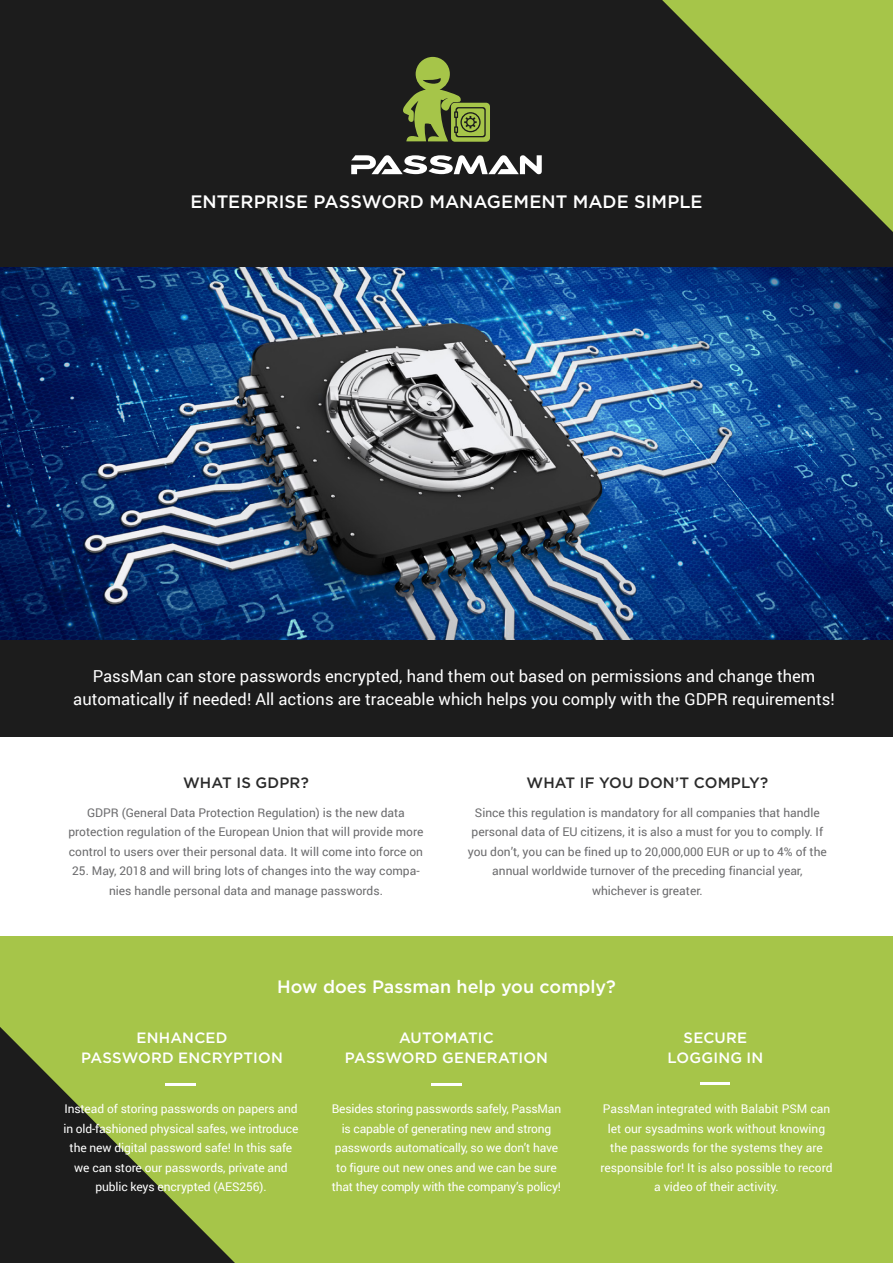
<style>
.page{position:relative;width:893px;height:1263px;background:#fff}
.page>*{position:absolute;margin:0;border:0;box-sizing:border-box;transform-origin:0 0}
.t1{font:500 18px "Gotham";color:#fff}
.t2{font:16.5px/22.5px "Roboto";color:#fff;text-align:center}
.t3{font:500 15px/19.4px "Gotham";letter-spacing:.01em;color:#fff;text-align:center}
.t4{font:500 15px "Gotham";letter-spacing:.01em;color:#2b2b2b}
.t5{font:12px/19.5px "Roboto";letter-spacing:-.01em;color:#fff;text-align:center}
.t6{font:12px/19.5px "Roboto";color:#6b6b6d;text-align:center}
</style>
<div class="page">
<img style="left:0;top:266px;width:893px;height:374px">
<div style="left:0;top:640px;width:893px;height:103px;background:#1c1c1c"></div>
<div style="left:0;top:0;width:893px;height:266px;background:#1c1c1c"></div>
<div style="left:0;top:737px;width:893px;height:350px;background:#fff"></div>
<div style="left:0;top:936px;width:893px;height:327px;background:#a6c549"></div>
<hr style="left:431px;top:1083px;width:30px;height:2px;background:#fff">
<hr style="left:700px;top:1082px;width:30px;height:2px;background:#fff">
<svg style="left:351px;top:155px;width:191px;height:19px"></svg>
<svg style="left:403px;top:57px;width:87px;height:85px"></svg>
<svg style="left:0;top:1027px;width:235px;height:236px"></svg>
<svg style="left:662px;top:0;width:231px;height:232px"></svg>
<hr style="left:166px;top:1083px;width:30px;height:2px;background:#fff">
<h1 class="t1" style="left:190px;top:190px;width:514px">ENTERPRISE PASSWORD MANAGEMENT MADE SIMPLE</h1>
<h2 class="t2" style="left:73px;top:664px;width:763px">PassMan can store passwords encrypted, hand them out based on permissions and change them automatically if needed! All actions are traceable which helps you comply with the GDPR requirements!</h2>
<p class="t4" style="left:183px;top:773px;width:127px">WHAT IS GDPR?</p>
<p class="t6" style="left:68px;top:802px;width:356px">GDPR (General Data Protection Regulation) is the new data protection regulation of the European Union that will provide more control to users over their personal data. It will come into force on</p>
<p class="t6" style="left:72px;top:861px;width:349px">25. May, 2018 and will bring lots of changes into the way compa&shy;nies handle personal data and manage passwords.</p>
<p class="t4" style="left:527px;top:773px;width:243px">WHAT IF YOU DON’T COMPLY?</p>
<p class="t6" style="left:468px;top:802px;width:361px">Since this regulation is mandatory for all companies that handle personal data of EU citizens, it is also a must for you to comply. If you don’t, you can be fined up to 20,000,000 EUR or up to 4% of the annual worldwide turnover of the preceding financial year, whichever is greater.</p>
<h1 class="t1" style="left:277px;top:975px;width:340px">How does Passman help you comply?</h1>
<p class="t3" style="left:81px;top:1028px;width:203px">ENHANCED<br>PASSWORD ENCRYPTION</p>
<p class="t3" style="left:345px;top:1028px;width:205px">AUTOMATIC<br>PASSWORD GENERATION</p>
<p class="t3" style="left:668px;top:1028px;width:97px">SECURE<br>LOGGING IN</p>
<p class="t5" style="left:63px;top:1099px;width:236px">Instead of storing passwords on papers and in old-fashioned physical safes, we introduce the new digital password safe! In this safe we can store our passwords, private and public keys encrypted (AES256).</p>
<p class="t5" style="left:332px;top:1099px;width:231px">Besides storing passwords safely, PassMan is capable of generating new and strong passwords automatically, so we don’t have to figure out new ones and we can be sure that they comply with the company’s policy!</p>
<p class="t5" style="left:600px;top:1099px;width:233px">PassMan integrated with Balabit PSM can let our sysadmins work without knowing the passwords for the systems they are responsible for! It is also possible to record a video of their activity.</p>
</div>
